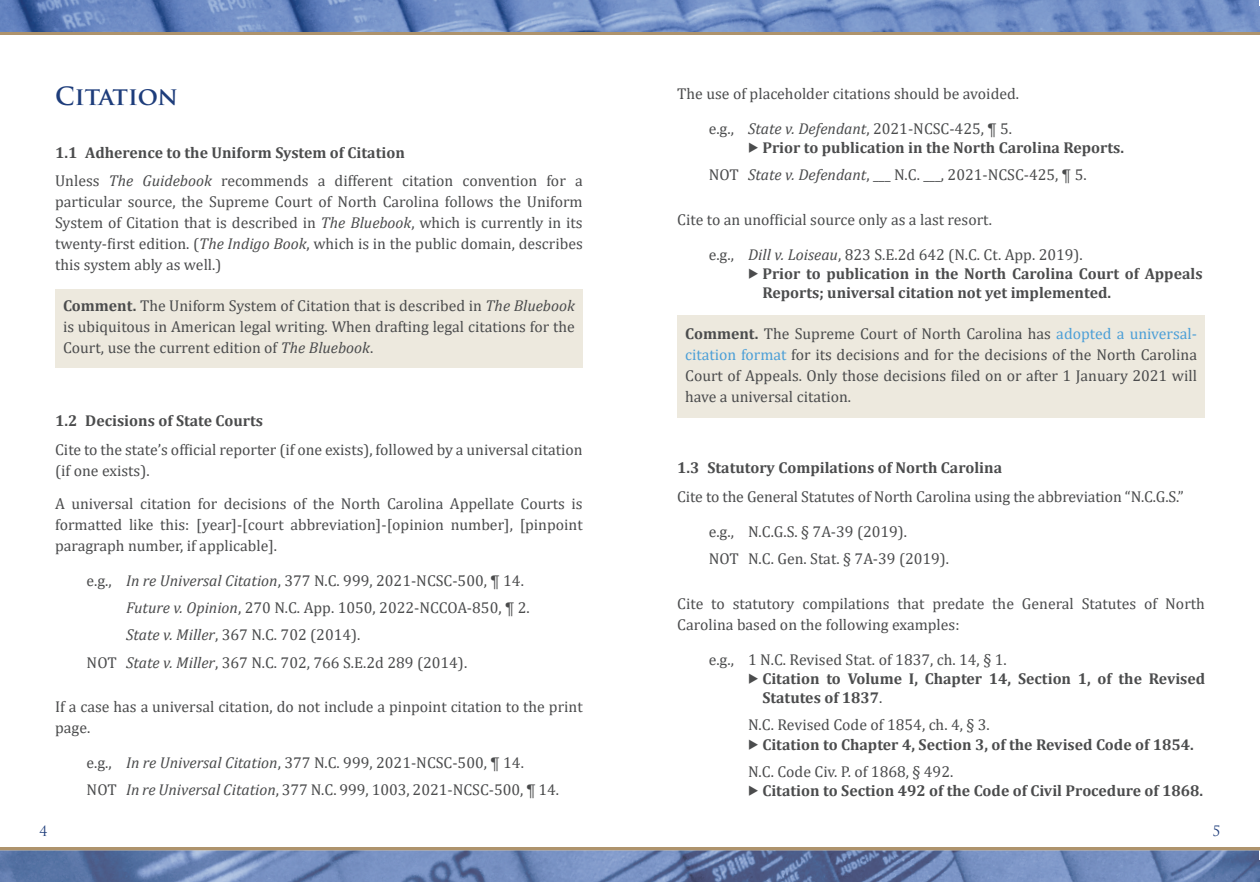
<style>
.page{position:relative;width:1260px;height:882px;background:#fff}
.page>*{position:absolute;margin:0;border:0;box-sizing:border-box;transform-origin:0 0}
.t1{font:700 24.5px "Trajan Pro";letter-spacing:-.01em;color:#1e3d7b}
.t2{font:15.75px/21px "Cambria";color:#4b4c4d}
.t3{font:700 15.75px/27.1px "Cambria";color:#4b4c4d}
.t4{font:14px "Trajan Pro";color:#1e3d7b}
.s1{font-weight:700}
.s2{font-style:italic}
.s3{font-style:inherit}
.s4{font-weight:400}
.s5{font-weight:400;font-style:italic}
.s6{color:#4c9fd7}
</style>
<div class="page">
<div style="left:677px;top:316px;width:528px;height:102px;background:#ede9de"></div>
<div style="left:55px;top:289px;width:528px;height:79px;background:#ede9de"></div>
<hr style="left:0;top:847px;width:1260px;height:3px;background:#ae936c">
<hr style="left:0;top:32px;width:1260px;height:3px;background:#ae936c">
<img style="left:0;top:0;width:1260px;height:32px">
<img style="left:0;top:850px;width:1260px;height:32px">
<h1 class="t1" style="left:55px;top:81px;width:124px">CITATION</h1>
<p class="t2" style="left:55px;top:138px;width:529px;line-height:28.9px"><span class="s1">1.1 Adherenc</span><span class="s1">e to the Uniform S</span><span class="s1">yst</span><span class="s1">em of Citation<br></span>Unless <span class="s2">The</span> <span class="s2">Guidebook</span> recommends a different citation convention for a</p>
<p class="t2" style="left:55px;top:191px;width:529px;text-align:justify">particular source, the Supreme Court of North Carolina follows the Uniform System of Citation that is described in <span class="s2">The</span> <span class="s2">Bluebook</span>, which is currently in its twenty-first edition. (<span class="s2">The</span> <span class="s2">Indig</span><span class="s2">o</span> <span class="s2">Book</span>, which is in the public domain, describes this system ably as well.)</p>
<p class="t2" style="left:63px;top:296px;width:513px;text-align:justify"><span class="s1">Comment</span><span class="s1">.</span> The Uniform System of Citation that is described in <span class="s2">The</span> <span class="s2">Bluebook </span>is ubiquitous in American legal writing. When drafting legal citations for the Court, use the current edition of <span class="s2">The Blue</span><span class="s2">book</span>.</p>
<p class="t2" style="left:55px;top:406px;width:529px;line-height:28.9px"><span class="s1">1.2 Decisions of State C</span><span class="s1">ourts<br></span>Cite to the state’s official reporter (if one exists), followed by a universal citation</p>
<p class="t2" style="left:55px;top:454px;width:529px;line-height:33.2px">(if one exists).<br>A universal citation for decisions of the North Carolina Appellate Courts is</p>
<p class="t2" style="left:55px;top:514px;width:529px">formatted like this: [year]-[court abbreviation]-[opinion number], [pinpoint paragraph number, if applicable].</p>
<p class="t2" style="left:87px;top:570px;width:437px">e.g., <span class="s2">In re Uni</span><span class="s2">v</span><span class="s2">ersal Cit</span><span class="s2">ation</span>, 377 N.C. 999, 2021-NCSC-500, ¶ 14.</p>
<p class="t2" style="left:126px;top:597px;width:404px"><span class="s2">Futur</span><span class="s2">e v. Opinion</span>, 270 N.C. App. 1050, 2022-NCCOA-850, ¶ 2.</p>
<p class="t2" style="left:126px;top:624px;width:234px"><span class="s2">Stat</span><span class="s2">e v. Miller</span>, 367 N.C. 702 (2014).</p>
<p class="t2" style="left:87px;top:652px;width:380px">NOT <span class="s2">Stat</span><span class="s2">e v. Miller</span>, 367 N.C. 702, 766 S.E.2d 289 (2014).</p>
<p class="t2" style="left:55px;top:696px;width:529px">If a case has a universal citation, do not include a pinpoint citation to the print page.</p>
<p class="t2" style="left:87px;top:749px;width:472px;line-height:27.1px">e.g., <span class="s2">In re Uni</span><span class="s2">v</span><span class="s2">ersal Cit</span><span class="s2">ation</span>, 377 N.C. 999, 2021-NCSC-500, ¶ 14.<br>NOT <span class="s2">In</span> <span class="s2">r</span><span class="s2">e</span> <span class="s2">Univ</span><span class="s2">ersal</span> <span class="s2">Citation</span>, 377 N.C. 999, 1003, 2021-NCSC-500, ¶ 14.</p>
<p class="t4" style="left:39px;top:822px;width:9px">4</p>
<p class="t2" style="left:677px;top:83px;width:342px">The use of placeholder citations should be avoided.</p>
<p class="t2" style="left:709px;top:118px;width:303px">e.g., <span class="s2">Stat</span><span class="s2">e v. Defendant</span>, 2021-NCSC-425, ¶ 5.</p>
<p class="t3" style="left:709px;top:134px;width:417px;text-indent:39px">◆ Prior to publication in the North Carolina R<span class="s3">eports.<br></span><span class="s4">NOT</span> <span class="s5">Stat</span><span class="s5">e v. Defendant</span><span class="s4">, ___ N.C. ___, 2021-NCSC-425, ¶ 5.</span></p>
<p class="t2" style="left:677px;top:209px;width:316px">Cite to an unofficial source only as a last resort.</p>
<p class="t2" style="left:709px;top:244px;width:374px">e.g., <span class="s2">Dill v. Loiseau</span>, 823 S.E.2d 642 (N.C. Ct. App. 2019).</p>
<p class="t3" style="left:762px;top:264px;width:442px;line-height:19.2px;text-indent:-14px">◆ Prior <span class="s3">t</span>o <span class="s3">publi</span>cation in the North <span class="s3">Car</span>olina <span class="s3">C</span>ourt of <span class="s3">A</span>ppeals<br><span class="s3">R</span>eports; uni<span class="s3">v</span>ersal citation not yet implement<span class="s3">ed.</span></p>
<p class="t2" style="left:685px;top:323px;width:513px;text-align:justify"><span class="s1">Comment</span><span class="s1">.</span> The Supreme Court of North Carolina has <span class="s6">adopted a universal&shy;citation format</span> for its decisions and for the decisions of the North Carolina Court of Appeals. Only those decisions filed on or after 1 January 2021 will have a universal citation.</p>
<p class="t2" style="left:677px;top:453px;width:508px;line-height:28.9px"><span class="s1">1.3 Statut</span><span class="s1">ory Compilations of North Car</span><span class="s1">olina<br></span>Cite to the General Statutes of North Carolina using the abbreviation “N.C.G.S.”</p>
<p class="t2" style="left:709px;top:518px;width:240px;line-height:27.1px">e.g., N.C.G.S. § 7A-39 (2019).<br>NOT N.C. Gen. Stat. § 7A-39 (2019).</p>
<p class="t2" style="left:677px;top:593px;width:529px">Cite to statutory compilations that predate the General Statutes of North<br>Carolina based on the following examples:</p>
<p class="t2" style="left:709px;top:649px;width:298px">e.g., 1 N.C. Revised Stat. of 1837, ch. 14, § 1.</p>
<p class="t3" style="left:762px;top:668px;width:444px;line-height:19.2px;text-indent:-14px">◆ Citation <span class="s3">t</span>o <span class="s3">V</span>olume I, <span class="s3">Chapt</span>er 14, <span class="s3">S</span>ection 1, of the <span class="s3">Re</span>vised<br><span class="s3">Statut</span>es of 1837<span class="s4">.</span></p>
<p class="t2" style="left:748px;top:714px;width:241px">N.C. Revised Code of 1854, ch. 4, § 3.</p>
<p class="t3" style="left:748px;top:730px;width:447px">◆ Citation to Chapter 4, Section 3, of the R<span class="s3">e</span>vised Code of 1854.<br><span class="s4">N.C. Code Civ. P. of 1868, § 492.</span></p>
<p class="t3" style="left:748px;top:776px;width:457px">◆ Citation to Section 492 of the Code of Civil Pr<span class="s3">ocedur</span>e of 1868.</p>
<p class="t4" style="left:1213px;top:822px;width:9px">5</p>
</div>
